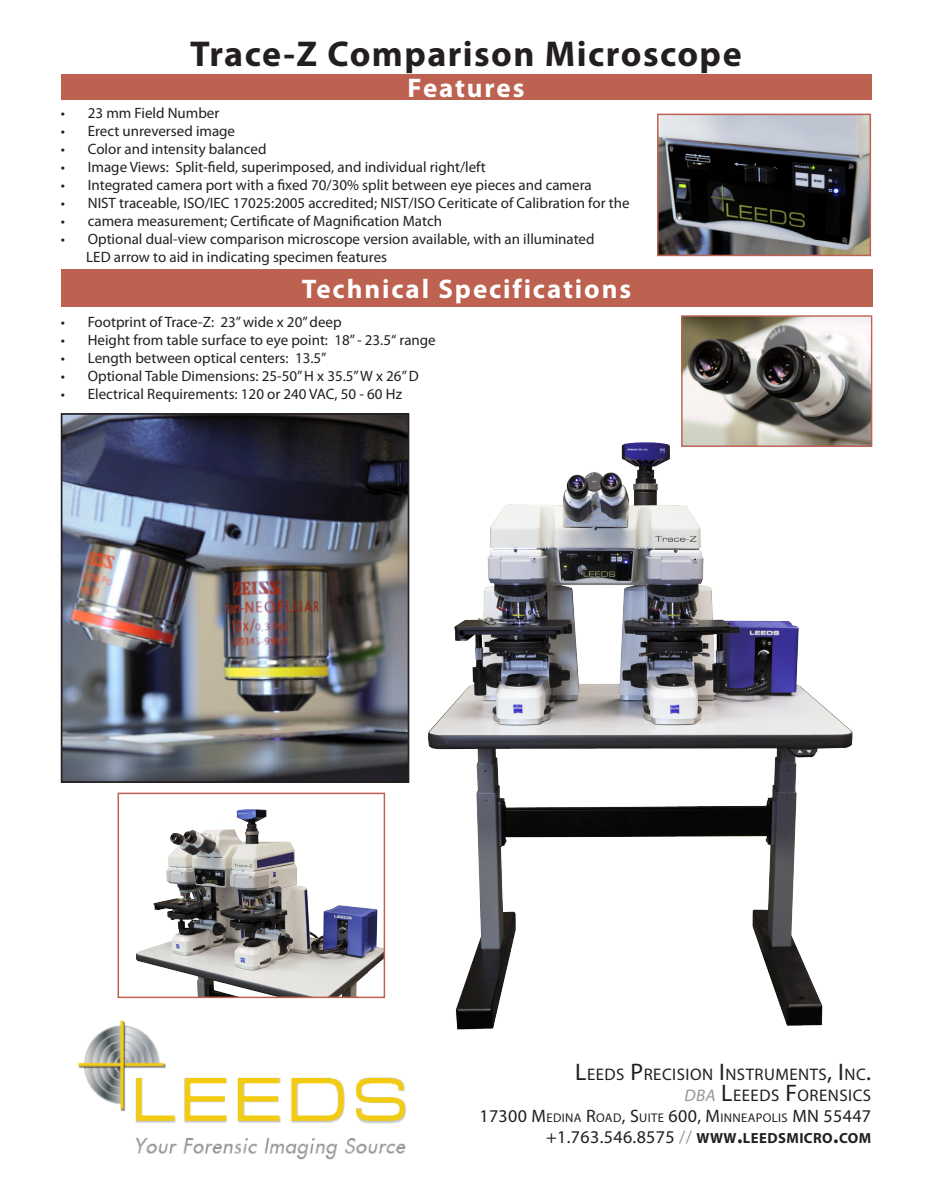
<style>
.page{position:relative;width:932px;height:1202px;background:#fff}
.page>*{position:absolute;margin:0;border:0;box-sizing:border-box;transform-origin:0 0}
.t1{font:700 36px "Myriad Pro";letter-spacing:.04em;color:#231f20}
.t2{font:700 27px "Myriad Pro";letter-spacing:.07em;color:#fff}
.t3{font:16.8px "Myriad Pro";letter-spacing:.03em;color:#231f20}
.t4{font:15px "Myriad Pro";color:#231f20}
.t5{font:700 14.7px "Myriad Pro";letter-spacing:.03em;color:#231f20}
.t6{font:12.6px "Myriad Pro";letter-spacing:.03em;color:#231f20}
.s1{font-size:24px}
.s2{font-style:italic;color:#939598}
.s3{font-size:18px}
.s4{font-weight:400;font-size:18px}
.s5{font-weight:400;font-size:18px;color:#939598}
.s6{font-size:21px}
</style>
<div class="page">
<div style="left:61px;top:74px;width:810px;height:25px;background:#bd6150"></div>
<img style="left:64px;top:416px;width:337px;height:364px">
<div style="left:61px;top:413px;width:348px;height:370px;border:2px solid #231f20"></div>
<img style="left:660px;top:117px;width:208px;height:136px">
<div style="left:657px;top:114px;width:214px;height:142px;border:2px solid #bd6150"></div>
<div style="left:61px;top:269px;width:811px;height:37px;background:#bd6150"></div>
<img style="left:683px;top:317px;width:187px;height:88px">
<div style="left:681px;top:315px;width:191px;height:132px;border:1px solid #bd6150"></div>
<img style="left:77px;top:993px;width:329px;height:167px">
<img style="left:401px;top:405px;width:472px;height:670px">
<img style="left:128px;top:809px;width:254px;height:186px">
<div style="left:117px;top:792px;width:268px;height:206px;border:2px solid #bd6150"></div>
<p class="t1" style="left:190px;top:30px;width:553px">Trace-Z Comparison Microscope</p>
<p class="t2" style="left:407px;top:70px;width:118px">Features</p>
<p class="t4" style="left:61px;top:104px;width:160px">• 23 mm Field Number</p>
<p class="t4" style="left:61px;top:122px;width:176px">• Erect unreversed image</p>
<p class="t4" style="left:61px;top:140px;width:207px">• Color and intensity balanced</p>
<p class="t4" style="left:61px;top:158px;width:426px">• Image Views: Split-field, superimposed, and individual right/left</p>
<p class="t4" style="left:61px;top:176px;width:532px">• Integrated camera port with a fixed 70/30% split between eye pieces and camera</p>
<p class="t4" style="left:61px;top:194px;width:570px">• NIST traceable, ISO/IEC 17025:2005 accredited; NIST/ISO Ceriticate of Calibration for the</p>
<p class="t4" style="left:61px;top:212px;width:383px">• camera measurement; Certificate of Magnification Match</p>
<p class="t4" style="left:61px;top:230px;width:535px">• Optional dual-view comparison microscope version available, with an illuminated</p>
<p class="t4" style="left:86px;top:248px;width:302px">LED arrow to aid in indicating specimen features</p>
<p class="t2" style="left:302px;top:271px;width:330px">Technical Specifications</p>
<p class="t4" style="left:61px;top:312px;width:282px">• Footprint of Trace-Z: 23” wide x 20” deep</p>
<p class="t4" style="left:61px;top:330px;width:376px">• Height from table surface to eye point: 18” - 23.5“ range</p>
<p class="t4" style="left:61px;top:348px;width:267px">• Length between optical centers: 13.5”</p>
<p class="t4" style="left:61px;top:366px;width:359px">• Optional Table Dimensions: 25-50” H x 35.5” W x 26” D</p>
<p class="t4" style="left:61px;top:384px;width:343px">• Electrical Requirements: 120 or 240 VAC, 50 - 60 Hz</p>
<p class="t3" style="left:575px;top:1064px;width:297px"><span class="s1">L</span>EEDS <span class="s1">P</span>RECISION <span class="s1">I</span> NSTRUMENTS<span class="s1">, I</span> NC<span class="s1">.</span></p>
<p class="t3" style="left:683px;top:1085px;width:189px"><span class="s2">dba</span> <span class="s1">L</span>EEEDS <span class="s1">F</span>ORENSICS</p>
<p class="t6" style="left:479px;top:1110px;width:393px"><span class="s3">17300 M</span> EDINA <span class="s3">R</span>OAD<span class="s3">, S</span>UITE <span class="s3">600, M</span> INNEAPOLIS <span class="s3">MN 55447</span></p>
<p class="t5" style="left:546px;top:1128px;width:326px"><span class="s4">+1.763.546.8575</span> <span class="s5">//</span> WWW<span class="s6">.</span>LEEDSMICRO<span class="s6">.</span>COM</p>
</div>
